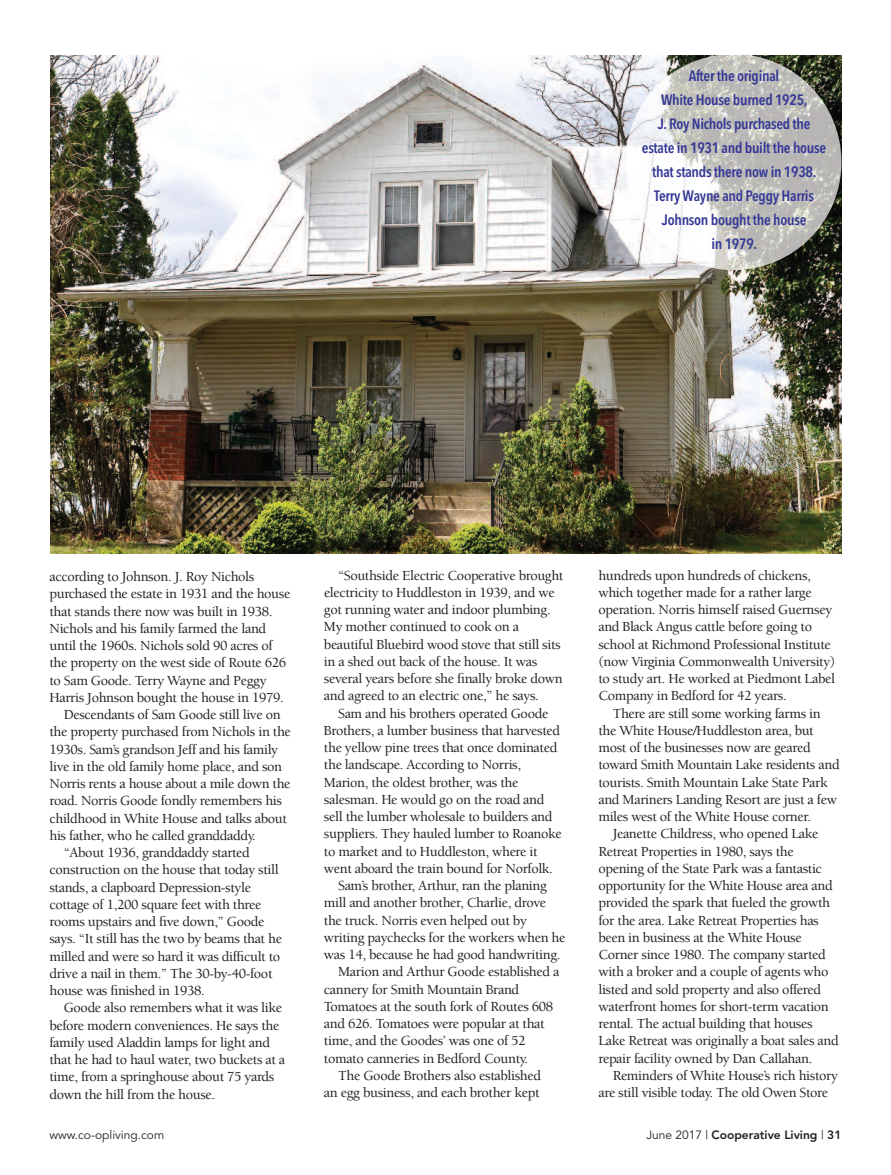
<style>
.page{position:relative;width:891px;height:1175px;background:#fff}
.page>*{position:absolute;margin:0;border:0;box-sizing:border-box;transform-origin:0 0}
.t1{font:600 15px/24px "Avenir Next Condensed";letter-spacing:-.02em;color:#343896;text-align:center}
.t2{font:500 14.25px/17.2px "Berkeley";letter-spacing:-.025em;color:#231f20}
.t3{font:800 12px "Avenir LT Std";color:#231f20}
.t4{font:12px "Avenir";color:#231f20}
.s1{font-family:"Avenir";font-weight:400}
</style>
<div class="page">
<img style="left:50px;top:56px;width:791px;height:497px">
<img style="left:626px;top:56px;width:215px;height:214px">
<p class="t1" style="left:642px;top:63px;width:186px">After the original<br>White House burned 1925,<br>J.Roy Nichols purchased the estate in 1931 and built the house that stands there now in 1938.<br>Terry Wayne and Peggy Harris<br>Johnson bought the house<br>in 1979.</p>
<p class="t2" style="left:50px;top:569px;width:206px">according to Johnson. J. Roy Nichols</p>
<p class="t2" style="left:50px;top:586px;width:242px">purchased the estate in 1931 and the house</p>
<p class="t2" style="left:49px;top:603px;width:225px">that stands there now was built in 1938.</p>
<p class="t2" style="left:49px;top:621px;width:218px">Nichols and his family farmed the land</p>
<p class="t2" style="left:49px;top:638px;width:225px">until the 1960s. Nichols sold 90 acres of</p>
<p class="t2" style="left:49px;top:655px;width:238px">the property on the west side of Route 626</p>
<p class="t2" style="left:49px;top:672px;width:219px">to Sam Goode. Terry Wayne and Peggy</p>
<p class="t2" style="left:49px;top:690px;width:236px">Harris Johnson bought the house in 1979.</p>
<p class="t2" style="left:64px;top:707px;width:218px">Descendants of Sam Goode still live on</p>
<p class="t2" style="left:49px;top:724px;width:243px">the property purchased from Nichols in the</p>
<p class="t2" style="left:49px;top:741px;width:230px">1930s. Sam’s grandson Jeff and his family</p>
<p class="t2" style="left:49px;top:759px;width:234px">live in the old family home place, and son</p>
<p class="t2" style="left:49px;top:776px;width:243px">Norris rents a house about a mile down the</p>
<p class="t2" style="left:49px;top:793px;width:234px">road. Norris Goode fondly remembers his</p>
<p class="t2" style="left:49px;top:810px;width:239px">childhood in White House and talks about</p>
<p class="t2" style="left:49px;top:828px;width:208px">his father, who he called granddaddy.</p>
<p class="t2" style="left:64px;top:845px;width:188px">“About 1936, granddaddy started</p>
<p class="t2" style="left:49px;top:862px;width:231px">construction on the house that today still</p>
<p class="t2" style="left:49px;top:879px;width:203px">stands, a clapboard Depression-style</p>
<p class="t2" style="left:49px;top:897px;width:214px">cottage of 1,200 square feet with three</p>
<p class="t2" style="left:49px;top:914px;width:216px">rooms upstairs and five down,” Goode</p>
<p class="t2" style="left:49px;top:931px;width:234px">says. “It still has the two by beams that he</p>
<p class="t2" style="left:49px;top:948px;width:232px">milled and were so hard it was difficult to</p>
<p class="t2" style="left:49px;top:966px;width:225px">drive a nail in them.” The 30-by-40-foot</p>
<p class="t2" style="left:49px;top:983px;width:157px">house was finished in 1938.</p>
<p class="t2" style="left:64px;top:1000px;width:220px">Goode also remembers what it was like</p>
<p class="t2" style="left:49px;top:1017px;width:232px">before modern conveniences. He says the</p>
<p class="t2" style="left:49px;top:1035px;width:222px">family used Aladdin lamps for light and</p>
<p class="t2" style="left:49px;top:1052px;width:237px">that he had to haul water, two buckets at a</p>
<p class="t2" style="left:49px;top:1069px;width:227px">time, from a springhouse about 75 yards</p>
<p class="t2" style="left:49px;top:1086px;width:167px">down the hill from the house.</p>
<p class="t2" style="left:324px;top:567px;width:241px;text-indent:14px">“Southside Electric Cooperative brought electricity to Huddleston in 1939, and we got running water and indoor plumbing.<br>My mother continued to cook on a beautiful Bluebird wood stove that still sits in a shed out back of the house. It was several years before she finally broke down and agreed to an electric one,” he says.</p>
<p class="t2" style="left:338px;top:705px;width:212px">Sam and his brothers operated Goode</p>
<p class="t2" style="left:324px;top:723px;width:238px">Brothers, a lumber business that harvested</p>
<p class="t2" style="left:324px;top:740px;width:235px">the yellow pine trees that once dominated</p>
<p class="t2" style="left:324px;top:757px;width:199px">the landscape. According to Norris,</p>
<p class="t2" style="left:324px;top:774px;width:196px">Marion, the oldest brother, was the</p>
<p class="t2" style="left:324px;top:792px;width:222px">salesman. He would go on the road and</p>
<p class="t2" style="left:324px;top:809px;width:230px">sell the lumber wholesale to builders and</p>
<p class="t2" style="left:324px;top:826px;width:239px">suppliers. They hauled lumber to Roanoke</p>
<p class="t2" style="left:324px;top:843px;width:215px">to market and to Huddleston, where it</p>
<p class="t2" style="left:324px;top:861px;width:230px">went aboard the train bound for Norfolk.</p>
<p class="t2" style="left:338px;top:878px;width:210px">Sam’s brother, Arthur, ran the planing</p>
<p class="t2" style="left:324px;top:895px;width:224px">mill and another brother, Charlie, drove</p>
<p class="t2" style="left:324px;top:912px;width:204px">the truck. Norris even helped out by</p>
<p class="t2" style="left:324px;top:930px;width:243px">writing paychecks for the workers when he</p>
<p class="t2" style="left:324px;top:947px;width:238px">was 14, because he had good handwriting.</p>
<p class="t2" style="left:338px;top:964px;width:223px">Marion and Arthur Goode established a</p>
<p class="t2" style="left:324px;top:981px;width:197px">cannery for Smith Mountain Brand</p>
<p class="t2" style="left:324px;top:999px;width:231px">Tomatoes at the south fork of Routes 608</p>
<p class="t2" style="left:324px;top:1016px;width:222px">and 626. Tomatoes were popular at that</p>
<p class="t2" style="left:324px;top:1033px;width:203px">time, and the Goodes’ was one of 52</p>
<p class="t2" style="left:324px;top:1050px;width:206px">tomato canneries in Bedford County.</p>
<p class="t2" style="left:338px;top:1068px;width:204px">The Goode Brothers also established</p>
<p class="t2" style="left:324px;top:1085px;width:217px">an egg business, and each brother kept</p>
<p class="t2" style="left:598px;top:567px;width:239px">hundreds upon hundreds of chickens, which together made for a rather large operation. Norris himself raised Guernsey and Black Angus cattle before going to school at Richmond Professional Institute (now Virginia Commonwealth University) to study art. He worked at Piedmont Label Company in Bedford for 42 years.</p>
<p class="t2" style="left:598px;top:705px;width:243px;text-indent:14px">There are still some working farms in the White House/Huddleston area, but most of the businesses now are geared toward Smith Mountain Lake residents and tourists. Smith Mountain Lake State Park and Mariners Landing Resort are just a few miles west of the White House corner.</p>
<p class="t2" style="left:598px;top:826px;width:242px;text-indent:14px">Jeanette Childress, who opened Lake Retreat Properties in 1980, says the opening of the State Park was a fantastic opportunity for the White House area and provided the spark that fueled the growth for the area. Lake Retreat Properties has been in business at the White House Corner since 1980. The company started with a broker and a couple of agents who listed and sold property and also offered waterfront homes for short-term vacation rental. The actual building that houses Lake Retreat was originally a boat sales and repair facility owned by Dan Callahan.</p>
<p class="t2" style="left:598px;top:1068px;width:241px;text-indent:14px">Reminders of White House’s rich history are still visible today. The old Owen Store</p>
<p class="t4" style="left:50px;top:1130px;width:116px">www.co-opliving.com</p>
<p class="t3" style="left:646px;top:1130px;width:197px"><span class="s1">June 2017 |</span> Cooperative Living <span class="s1">|</span> 31</p>
</div>
